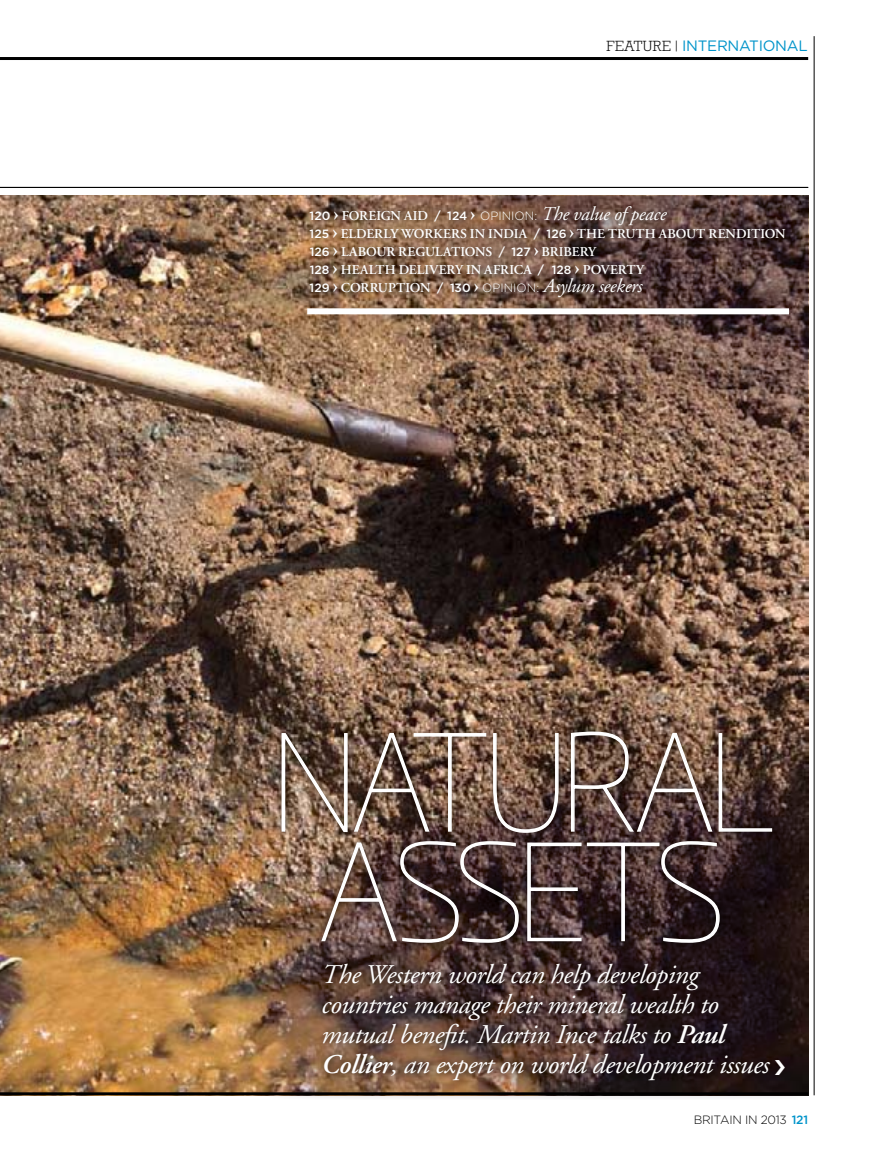
<style>
.page{position:relative;width:872px;height:1157px;background:#fff}
.page>*{position:absolute;margin:0;border:0;box-sizing:border-box;transform-origin:0 0}
.t1{font:100 130.65px/109.5px "Soho Gothic Pro";letter-spacing:-.045em;color:#fff;text-align:center}
.t2{font:italic 27px/30px "Adobe Garamond";letter-spacing:-.02em;color:#fff}
.t3{font:italic 19.5px "Adobe Garamond";letter-spacing:-.02em;color:#fff}
.t4{font:15px "Gotham";letter-spacing:-.02em;color:#0094ca}
.t5{font:600 13.5px/18px "Adobe Garamond";letter-spacing:.005em;color:#fff}
.t6{font:300 12px "Gotham";letter-spacing:-.02em;color:#000}
.s1{font-family:"Rockwell Std";font-weight:300;color:#000}
.s2{font-family:"Glasgow";color:#000}
.s3{font-family:"Gotham";font-weight:500;font-style:normal;font-size:12px}
.s4{font-weight:700;font-style:normal;font-size:21px}
.s5{font-weight:600;font-style:normal;font-size:13.5px}
.s6{font-family:"Gotham";font-weight:300;font-style:normal;font-size:12px}
.s7{font-family:"Gotham";font-weight:500;font-size:12px}
.s8{font-weight:700;font-size:21px}
.s9{font-weight:600}
.s10{font-weight:500;color:#0094ca}
</style>
<div class="page">
<img style="left:0;top:195px;width:808px;height:897px">
<hr style="left:814px;top:36px;width:1px;height:1059px;background:#000">
<hr style="left:0;top:57px;width:808px;height:3px;background:#000">
<hr style="left:0;top:187px;width:808px;height:1px;background:#000">
<hr style="left:0;top:1092px;width:808px;height:3px;background:#000">
<img style="left:0;top:196px;width:808px;height:287px">
<img style="left:255px;top:772px;width:553px;height:326px">
<div style="left:316px;top:957px;width:462px;height:131px;background:#000;opacity:.75"></div>
<div style="left:307px;top:308px;width:482px;height:6px;background:#fff"></div>
<div style="left:303px;top:200px;width:490px;height:106px;background:#000;opacity:.75"></div>
<div style="left:275px;top:724px;width:506px;height:227px;background:#000;opacity:.75"></div>
<svg style="left:281px;top:732px;width:278px;height:101px;background:#7b6356"></svg>
<svg style="left:570px;top:731px;width:203px;height:102px;background:#6a544b"></svg>
<svg style="left:320px;top:840px;width:199px;height:103px;background:#614c48"></svg>
<svg style="left:526px;top:840px;width:194px;height:103px;background:#503e3f"></svg>
<svg style="left:775px;top:1059px;width:10px;height:16px"></svg>
<p class="t4" style="left:606px;top:36px;width:202px"><span class="s1">FEATURE</span> <span class="s2">|</span> INTERNATIONAL</p>
<p class="t3" style="left:310px;top:203px;width:358px"><span class="s3">120</span> <span class="s4">›</span> <span class="s5">FOREIGN AID</span> <span class="s3">/ 124</span> <span class="s4">›</span> <span class="s6">OPINION:</span> The value of peace</p>
<p class="t5" style="left:310px;top:225px;width:477px"><span class="s7">125</span> <span class="s8">›</span> ELDERLY WORKERS IN INDIA <span class="s7">/ 126</span> <span class="s8">›</span> THE TRUTH ABOUT RENDITION<br><span class="s7">126</span> <span class="s8">›</span> LABOUR REGULATIONS <span class="s7">/ 127</span> <span class="s8">›</span> BRIBERY<br><span class="s7">128</span> <span class="s8">›</span> HEALTH DELIVERY IN AFRICA <span class="s7">/ 128</span> <span class="s8">›</span> POVERTY</p>
<p class="t3" style="left:310px;top:275px;width:334px"><span class="s3">129</span> <span class="s4">›</span> <span class="s5">CORRUPTION</span> <span class="s3">/ 130</span> <span class="s4">›</span> <span class="s6">OPINION:</span> Asylum seekers</p>
<p class="t1" style="left:271px;top:719px;width:505px">NATURAL<br>ASSETS</p>
<p class="t2" style="left:321px;top:960px;width:449px">The Western world can help developing countries manage their mineral wealth to mutual benefit. Martin Ince talks to <span class="s9">Paul Collier</span>, an expert on world development issues</p>
<p class="t6" style="left:693px;top:1112px;width:116px">BRITAIN IN 2013 <span class="s10">121</span></p>
</div>
